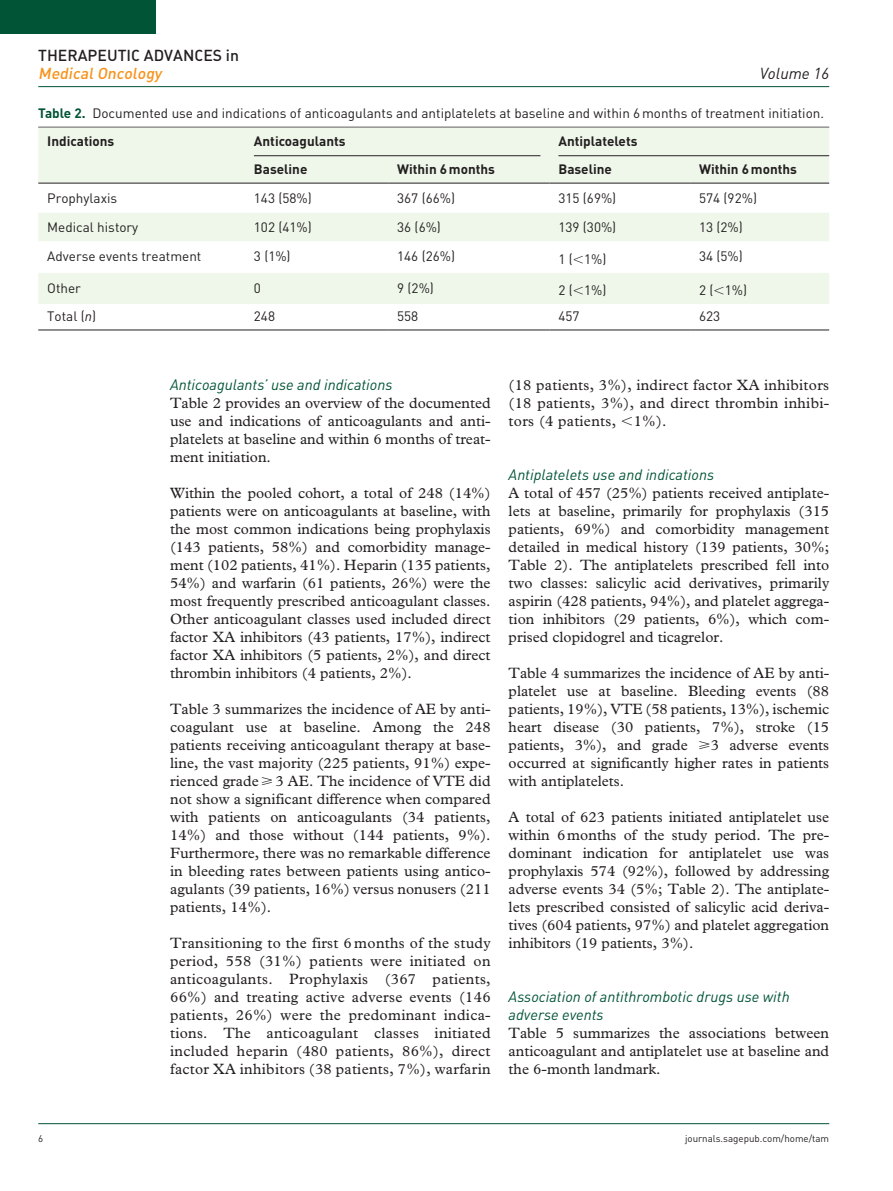
<style>
.page{position:relative;width:893px;height:1191px;background:#fff}
.page>*{position:absolute;margin:0;border:0;box-sizing:border-box;transform-origin:0 0}
.t1{font:15.75px "DIN Medium Alternate";color:#231f20}
.t2{font:italic 15.75px "DIN Medium Alternate";color:#f7931d}
.t3{font:italic 15.75px "DIN";color:#231f20}
.t4{font:15px/18px "Plantin Std";color:#231f20;text-align:justify}
.t5{font:italic 15px/18px "DIN";color:#015436}
.t6{font:13.5px/28.5px "DIN";color:#231f20}
.t7{font:700 13.5px "DIN";color:#231f20}
.t8{font:9.75px "DIN";color:#231f20}
.s1{font-weight:700;color:#015436}
.s2{font-weight:700}
.s3{font-style:italic}
</style>
<div class="page">
<hr style="left:38px;top:86px;width:791px;height:1px;background:#015436">
<hr style="left:38px;top:1123px;width:791px;height:1px;background:#015436">
<div style="left:0;top:0;width:155px;height:34px;background:#015436"></div>
<hr style="left:38px;top:127px;width:791px;height:1px;background:#231f20">
<div style="left:38px;top:128px;width:791px;height:55px;background:#eff7ea"></div>
<svg style="left:38px;top:213px;width:791px;height:91px;fill:#eff7ea"></svg>
<hr style="left:38px;top:183px;width:207px;height:1px;background:#231f20">
<hr style="left:245px;top:183px;width:143px;height:1px;background:#231f20">
<hr style="left:388px;top:183px;width:161px;height:1px;background:#231f20">
<hr style="left:549px;top:183px;width:141px;height:1px;background:#231f20">
<hr style="left:690px;top:183px;width:139px;height:1px;background:#231f20">
<hr style="left:38px;top:329px;width:207px;height:1px;background:#231f20">
<hr style="left:245px;top:329px;width:143px;height:1px;background:#231f20">
<hr style="left:388px;top:329px;width:161px;height:1px;background:#231f20">
<hr style="left:549px;top:329px;width:141px;height:1px;background:#231f20">
<hr style="left:690px;top:329px;width:139px;height:1px;background:#231f20">
<hr style="left:254px;top:155px;width:286px;height:1px;background:#231f20">
<hr style="left:558px;top:155px;width:271px;height:1px;background:#231f20">
<svg style="left:574px;top:255px;width:9px;height:8px"></svg>
<svg style="left:574px;top:287px;width:9px;height:7px"></svg>
<svg style="left:715px;top:287px;width:9px;height:7px"></svg>
<p class="t1" style="left:38px;top:45px;width:202px">THERAPEUTIC ADVANCES IN</p>
<p class="t2" style="left:38px;top:63px;width:125px">MedicalOncology</p>
<p class="t3" style="left:760px;top:63px;width:71px">Volume 16</p>
<p class="t6" style="left:47px;top:98px;width:778px;text-indent:-9px"><span class="s1">Table 2.</span> Documented use and indications of anticoagulants and antiplatelets at baseline and within 6months of treatment initiation.<br><span class="s2">Indications</span></p>
<p class="t7" style="left:254px;top:133px;width:93px">Anticoagulants</p>
<p class="t7" style="left:558px;top:133px;width:81px">Antiplatelets</p>
<p class="t7" style="left:254px;top:160px;width:55px">Baseline</p>
<p class="t7" style="left:397px;top:160px;width:99px">Within 6months</p>
<p class="t7" style="left:558px;top:160px;width:55px">Baseline</p>
<p class="t7" style="left:699px;top:160px;width:99px">Within 6months</p>
<p class="t6" style="left:47px;top:184px;width:71px">Prophylaxis</p>
<p class="t6" style="left:254px;top:184px;width:59px">143 (58%)</p>
<p class="t6" style="left:397px;top:184px;width:59px">367 (66%)</p>
<p class="t6" style="left:558px;top:184px;width:59px">315 (69%)</p>
<p class="t6" style="left:699px;top:184px;width:59px">574 (92%)</p>
<p class="t6" style="left:47px;top:213px;width:93px">Medical history</p>
<p class="t6" style="left:254px;top:213px;width:59px">102 (41%)</p>
<p class="t6" style="left:397px;top:213px;width:45px">36 (6%)</p>
<p class="t6" style="left:558px;top:213px;width:59px">139 (30%)</p>
<p class="t6" style="left:699px;top:213px;width:45px">13 (2%)</p>
<p class="t6" style="left:47px;top:242px;width:156px">Adverse events treatment</p>
<p class="t6" style="left:254px;top:242px;width:38px">3 (1%)</p>
<p class="t6" style="left:397px;top:242px;width:59px">146 (26%)</p>
<p class="t6" style="left:558px;top:244px;width:49px">1 ( 1%)</p>
<p class="t6" style="left:699px;top:242px;width:45px">34 (5%)</p>
<p class="t6" style="left:47px;top:273px;width:35px">Other</p>
<p class="t6" style="left:254px;top:273px;width:9px">0</p>
<p class="t6" style="left:397px;top:273px;width:38px">9 (2%)</p>
<p class="t6" style="left:558px;top:276px;width:49px">2 ( 1%)</p>
<p class="t6" style="left:699px;top:276px;width:49px">2 ( 1%)</p>
<p class="t6" style="left:47px;top:301px;width:50px">Total (<span class="s3">n</span>)</p>
<p class="t6" style="left:254px;top:301px;width:23px">248</p>
<p class="t6" style="left:397px;top:301px;width:23px">558</p>
<p class="t6" style="left:558px;top:301px;width:23px">457</p>
<p class="t6" style="left:699px;top:301px;width:23px">623</p>
<p class="t5" style="left:170px;top:375px;width:224px">Anticoagulants’ use and indications</p>
<p class="t4" style="left:170px;top:394px;width:322px">Table 2 provides an overview of the documented use and indications of anticoagulants and anti&shy;platelets at baseline and within 6 months of treat&shy;ment initiation.</p>
<p class="t4" style="left:170px;top:484px;width:322px">Within the pooled cohort, a total of 248 (14%) patients were on anticoagulants at baseline, with the most common indications being prophylaxis (143 patients, 58%) and comorbidity manage&shy;ment (102 patients, 41%). Heparin (135 patients, 54%) and warfarin (61 patients, 26%) were the most frequently prescribed anticoagulant classes.<br>Other anticoagulant classes used included direct factor XA inhibitors (43 patients, 17%), indirect factor XA inhibitors (5 patients, 2%), and direct thrombin inhibitors (4 patients, 2%).</p>
<p class="t4" style="left:170px;top:700px;width:322px">Table 3 summarizes the incidence of AE by anti&shy;coagulant use at baseline. Among the 248 patients receiving anticoagulant therapy at base&shy;line, the vast majority (225 patients, 91%) expe&shy;rienced grade⩾3 AE. The incidence of VTE did not show a significant difference when compared with patients on anticoagulants (34 patients, 14%) and those without (144 patients, 9%).<br>Furthermore, there was no remarkable difference in bleeding rates between patients using antico&shy;agulants (39 patients, 16%) versus nonusers (211 patients, 14%).</p>
<p class="t4" style="left:170px;top:934px;width:322px">Transitioning to the first 6 months of the study period, 558 (31%) patients were initiated on anticoagulants. Prophylaxis (367 patients, 66%) and treating active adverse events (146 patients, 26%) were the predominant indica&shy;tions. The anticoagulant classes initiated included heparin (480 patients, 86%), direct factor XA inhibitors (38 patients, 7%), warfarin</p>
<p class="t4" style="left:509px;top:376px;width:322px">(18 patients, 3%), indirect factor XA inhibitors (18 patients, 3%), and direct thrombin inhibi&shy;tors (4 patients, 1%).</p>
<p class="t5" style="left:509px;top:465px;width:207px">Antiplatelets use and indications</p>
<p class="t4" style="left:509px;top:484px;width:322px">A total of 457 (25%) patients received antiplate&shy;lets at baseline, primarily for prophylaxis (315 patients, 69%) and comorbidity management detailed in medical history (139 patients, 30%; Table 2). The antiplatelets prescribed fell into two classes: salicylic acid derivatives, primarily aspirin (428 patients, 94%), and platelet aggrega&shy;tion inhibitors (29 patients, 6%), which com&shy;prised clopidogrel and ticagrelor.</p>
<p class="t4" style="left:509px;top:664px;width:322px">Table 4 summarizes the incidence of AE by anti&shy;platelet use at baseline. Bleeding events (88 patients, 19%), VTE (58 patients, 13%), ischemic heart disease (30 patients, 7%), stroke (15 patients, 3%), and grade ⩾3 adverse events occurred at significantly higher rates in patients with antiplatelets.</p>
<p class="t4" style="left:509px;top:808px;width:322px">A total of 623 patients initiated antiplatelet use within 6months of the study period. The pre&shy;dominant indication for antiplatelet use was prophylaxis 574 (92%), followed by addressing adverse events 34 (5%; Table 2). The antiplate&shy;lets prescribed consisted of salicylic acid deriva&shy;tives (604 patients, 97%) and platelet aggregation inhibitors (19 patients, 3%).</p>
<p class="t5" style="left:509px;top:987px;width:283px">Association of antithrombotic drugs use with adverse events</p>
<p class="t4" style="left:509px;top:1024px;width:322px">Table 5 summarizes the associations between anticoagulant and antiplatelet use at baseline and the 6-month landmark.</p>
<p class="t8" style="left:38px;top:1132px;width:7px">6</p>
<p class="t8" style="left:685px;top:1132px;width:146px">journals.sagepub.com/home/tam</p>
</div>
